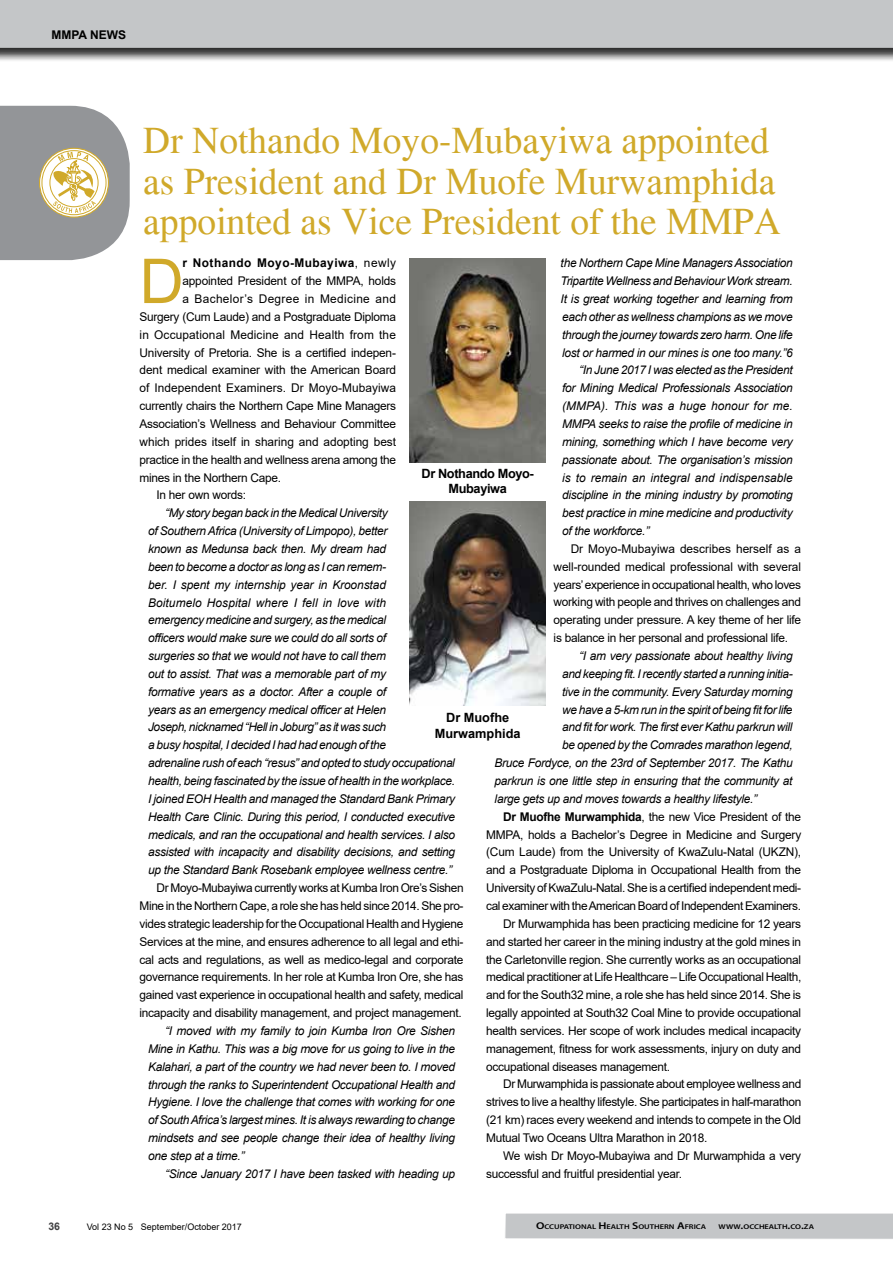
<style>
.page{position:relative;width:893px;height:1263px;background:#fff}
.page>*{position:absolute;margin:0;border:0;box-sizing:border-box;transform-origin:0 0}
.t1{font:61.8px "Arial";color:#d0a92a}
.t2{font:37.5px/40.5px "Times";color:#d0a92a}
.t3{font:700 12.75px/15.6px "Arial";letter-spacing:-.03em;color:#000;text-align:center}
.t4{font:700 12.75px/15.6px "Arial";color:#000;text-align:center}
.t5{font:italic 12px/17.9px "Arial";letter-spacing:-.025em;color:#000}
.t6{font:12px/17.9px "Arial";letter-spacing:-.025em;color:#000;text-align:justify}
.t7{font:italic 12px "Arial";letter-spacing:.005em;color:#000}
.t8{font:12px "Arial";color:#000}
.t9{font:12px "Arial";letter-spacing:.01em;color:#000}
.t10{font:12px "Arial";letter-spacing:.005em;color:#000}
.t11{font:12px "Arial";letter-spacing:.025em;color:#000}
.t12{font:700 12px "Arial";letter-spacing:.035em;color:#000}
.t13{font:700 12px "Arial";color:#000}
.t14{font:700 10.5px "Arial";color:#414042}
.t15{font:9px "Arial";color:#000}
.t16{font:600 6.9px "Myriad Pro";color:#000;scale:1.21 1}
.s1{font-weight:700}
.s2{font-weight:400}
.s3{font-size:9.9px}
</style>
<div class="page">
<div style="left:0;top:0;width:893px;height:62px;background:#000;opacity:.6"></div>
<div style="left:0;top:0;width:893px;height:48px;background:#c4c6c8"></div>
<svg style="left:505px;top:1213px;width:388px;height:26px"></svg>
<svg style="left:0;top:106px;width:130px;height:154px"></svg>
<img style="left:410px;top:259px;width:135px;height:203px">
<img style="left:410px;top:501px;width:135px;height:204px">
<p class="t13" style="left:51px;top:27px;width:76px">MMPA NEWS</p>
<h2 class="t2" style="left:143px;top:120px;width:639px">Dr Nothando Moyo-Mubayiwa appointed as President and Dr Muofe Murwamphida appointed as Vice President of the MMPA</h2>
<p class="t5" style="left:561px;top:254px;width:233px">the Northern Cape Mine Managers Association</p>
<p class="t5" style="left:561px;top:272px;width:233px">Tripartite Wellness and Behaviour Work stream.</p>
<p class="t5" style="left:561px;top:290px;width:233px">It is great working together and learning from</p>
<p class="t5" style="left:562px;top:308px;width:232px">each other as wellness champions as we move</p>
<p class="t5" style="left:562px;top:326px;width:232px">through the journey towards zero harm. One life</p>
<p class="t5" style="left:562px;top:344px;width:232px">lost or harmed in our mines is one too many.”6</p>
<p class="t5" style="left:579px;top:361px;width:215px">“In June 2017 I was elected as the President</p>
<p class="t5" style="left:562px;top:379px;width:232px">for Mining Medical Professionals Association</p>
<p class="t7" style="left:562px;top:398px;width:232px">(MMPA). This was a huge honour for me.</p>
<p class="t5" style="left:562px;top:415px;width:232px">MMPA seeks to raise the profile of medicine in</p>
<p class="t5" style="left:562px;top:433px;width:232px">mining, something which I have become very</p>
<p class="t5" style="left:562px;top:451px;width:232px">passionate about. The organisation’s mission</p>
<p class="t7" style="left:562px;top:469px;width:232px">is to remain an integral and indispensable</p>
<p class="t5" style="left:562px;top:486px;width:232px">discipline in the mining industry by promoting</p>
<p class="t5" style="left:562px;top:504px;width:232px">best practice in mine medicine and productivity</p>
<p class="t5" style="left:562px;top:522px;width:89px">of the workforce.”</p>
<p class="t6" style="left:554px;top:540px;width:249px;text-indent:17px">Dr Moyo-Mubayiwa describes herself as a well-rounded medical professional with several years’ experience in occupational health, who loves working with people and thrives on challenges and operating under pressure. A key theme of her life is balance in her personal and professional life.</p>
<p class="t5" style="left:579px;top:647px;width:215px">“I am very passionate about healthy living</p>
<p class="t5" style="left:562px;top:665px;width:232px">and keeping fit. I recently started a running initia-</p>
<p class="t5" style="left:562px;top:683px;width:232px">tive in the community. Every Saturday morning</p>
<p class="t5" style="left:562px;top:701px;width:232px">we have a 5-km run in the spirit of being fit for life</p>
<p class="t5" style="left:562px;top:718px;width:232px">and fit for work. The first ever Kathu parkrun will</p>
<p class="t5" style="left:562px;top:736px;width:232px">be opened by the Comrades marathon legend,</p>
<p class="t5" style="left:495px;top:754px;width:299px">Bruce Fordyce, on the 23rd of September 2017. The Kathu</p>
<p class="t5" style="left:495px;top:772px;width:299px">parkrun is one little step in ensuring that the community at</p>
<p class="t5" style="left:495px;top:790px;width:264px">large gets up and moves towards a healthy lifestyle.”</p>
<p class="t6" style="left:503px;top:807px;width:299px"><span class="s1">Dr Muofhe Murwamphida</span>, the new Vice President of the</p>
<p class="t6" style="left:486px;top:825px;width:317px">MMPA, holds a Bachelor’s Degree in Medicine and Surgery</p>
<p class="t6" style="left:486px;top:843px;width:317px">(Cum Laude) from the University of KwaZulu-Natal (UKZN),</p>
<p class="t6" style="left:486px;top:861px;width:316px">and a Postgraduate Diploma in Occupational Health from the</p>
<p class="t6" style="left:486px;top:879px;width:317px">University of KwaZulu-Natal. She is a certified independent medi-</p>
<p class="t6" style="left:486px;top:897px;width:316px">cal examiner with the American Board of Independent Examiners.</p>
<p class="t6" style="left:503px;top:915px;width:299px">Dr Murwamphida has been practicing medicine for 12 years</p>
<p class="t6" style="left:486px;top:932px;width:316px">and started her career in the mining industry at the gold mines in</p>
<p class="t6" style="left:486px;top:950px;width:316px">the Carletonville region. She currently works as an occupational</p>
<p class="t6" style="left:486px;top:968px;width:317px">medical practitioner at Life Healthcare – Life Occupational Health,</p>
<p class="t6" style="left:486px;top:986px;width:316px">and for the South32 mine, a role she has held since 2014. She is</p>
<p class="t6" style="left:486px;top:1004px;width:316px">legally appointed at South32 Coal Mine to provide occupational</p>
<p class="t6" style="left:486px;top:1022px;width:316px">health services. Her scope of work includes medical incapacity</p>
<p class="t6" style="left:486px;top:1039px;width:316px">management, fitness for work assessments, injury on duty and</p>
<p class="t6" style="left:486px;top:1057px;width:186px">occupational diseases management.</p>
<p class="t6" style="left:503px;top:1075px;width:300px">Dr Murwamphida is passionate about employee wellness and</p>
<p class="t6" style="left:486px;top:1093px;width:317px">strives to live a healthy lifestyle. She participates in half-marathon</p>
<p class="t6" style="left:486px;top:1111px;width:316px">(21 km) races every weekend and intends to compete in the Old</p>
<p class="t6" style="left:486px;top:1129px;width:223px">Mutual Two Oceans Ultra Marathon in 2018.</p>
<p class="t6" style="left:503px;top:1147px;width:299px">We wish Dr Moyo-Mubayiwa and Dr Murwamphida a very</p>
<p class="t6" style="left:486px;top:1164px;width:198px">successful and fruitful presidential year.</p>
<h1 class="t1" style="left:140px;top:239px;width:46px">D</h1>
<p class="t12" style="left:182px;top:255px;width:215px">r Nothando Moyo-Mubayiwa<span class="s2">, newly</span></p>
<p class="t6" style="left:182px;top:272px;width:215px">appointed President of the MMPA, holds</p>
<p class="t11" style="left:182px;top:291px;width:215px">a Bachelor’s Degree in Medicine and</p>
<p class="t6" style="left:140px;top:308px;width:258px">Surgery (Cum Laude) and a Postgraduate Diploma</p>
<p class="t9" style="left:140px;top:326px;width:258px">in Occupational Medicine and Health from the</p>
<p class="t6" style="left:140px;top:343px;width:258px">University of Pretoria. She is a certified indepen-</p>
<p class="t6" style="left:140px;top:361px;width:258px">dent medical examiner with the American Board</p>
<p class="t10" style="left:140px;top:380px;width:258px">of Independent Examiners. Dr Moyo-Mubayiwa</p>
<p class="t6" style="left:140px;top:397px;width:258px">currently chairs the Northern Cape Mine Managers</p>
<p class="t6" style="left:140px;top:415px;width:258px">Association’s Wellness and Behaviour Committee</p>
<p class="t8" style="left:140px;top:433px;width:258px">which prides itself in sharing and adopting best</p>
<p class="t6" style="left:140px;top:450px;width:258px">practice in the health and wellness arena among the</p>
<p class="t6" style="left:140px;top:468px;width:143px">mines in the Northern Cape.</p>
<p class="t6" style="left:157px;top:486px;width:91px">In her own words:</p>
<p class="t5" style="left:148px;top:504px;width:308px;text-indent:17px">“My story began back in the Medical University<br>of Southern Africa (University of Limpopo), better<br>known as Medunsa back then. My dream had<br>been to become a doctor as long as I can remem-<br>ber. I spent my internship year in Kroonstad<br>Boitumelo Hospital where I fell in love with<br>emergency medicine and surgery, as the medical<br>officers would make sure we could do all sorts of<br>surgeries so that we would not have to call them<br>out to assist. That was a memorable part of my<br>formative years as a doctor. After a couple of<br>years as an emergency medical officer at Helen<br>Joseph, nicknamed “Hell in Joburg” as it was such<br>a busy hospital, I decided I had had enough of the<br>adrenaline rush of each “resus” and opted to study occupational health, being fascinated by the issue of health in the workplace.<br>I joined EOH Health and managed the Standard Bank Primary Health Care Clinic. During this period, I conducted executive medicals, and ran the occupational and health services. I also assisted with incapacity and disability decisions, and setting up the Standard Bank Rosebank employee wellness centre.”</p>
<p class="t6" style="left:140px;top:879px;width:326px;text-indent:17px">Dr Moyo-Mubayiwa currently works at Kumba Iron Ore’s Sishen Mine in the Northern Cape, a role she has held since 2014. She pro&shy;vides strategic leadership for the Occupational Health and Hygiene Services at the mine, and ensures adherence to all legal and ethi&shy;cal acts and regulations, as well as medico-legal and corporate governance requirements. In her role at Kumba Iron Ore, she has gained vast experience in occupational health and safety, medical incapacity and disability management, and project management.</p>
<p class="t5" style="left:148px;top:1022px;width:309px;text-align:justify;text-indent:17px">“I moved with my family to join Kumba Iron Ore Sishen Mine in Kathu. This was a big move for us going to live in the Kalahari, a part of the country we had never been to. I moved through the ranks to Superintendent Occupational Health and Hygiene. I love the challenge that comes with working for one of South Africa’s largest mines. It is always rewarding to change mindsets and see people change their idea of healthy living one step at a time.”</p>
<p class="t5" style="left:165px;top:1165px;width:291px">“Since January 2017 I have been tasked with heading up</p>
<p class="t3" style="left:422px;top:465px;width:114px">Dr Nothando Moyo-<br>Mubayiwa</p>
<p class="t4" style="left:435px;top:710px;width:87px">Dr Muofhe<br>Murwamphida</p>
<p class="t14" style="left:48px;top:1219px;width:13px">36</p>
<p class="t15" style="left:87px;top:1220px;width:157px">Vol 23 No 5 September/October 2017</p>
<p class="t16" style="left:536px;top:1222px;width:142px"><span class="s3">O</span>CCUPATIONAL <span class="s3">H</span>EALTH <span class="s3">S</span>OUTHERN <span class="s3">A</span>FRICA</p>
<p class="t16" style="left:719px;top:1222px;width:80px">WWW<span class="s3">.</span>OCCHEALTH<span class="s3">.</span>CO<span class="s3">.</span>ZA</p>
</div>
